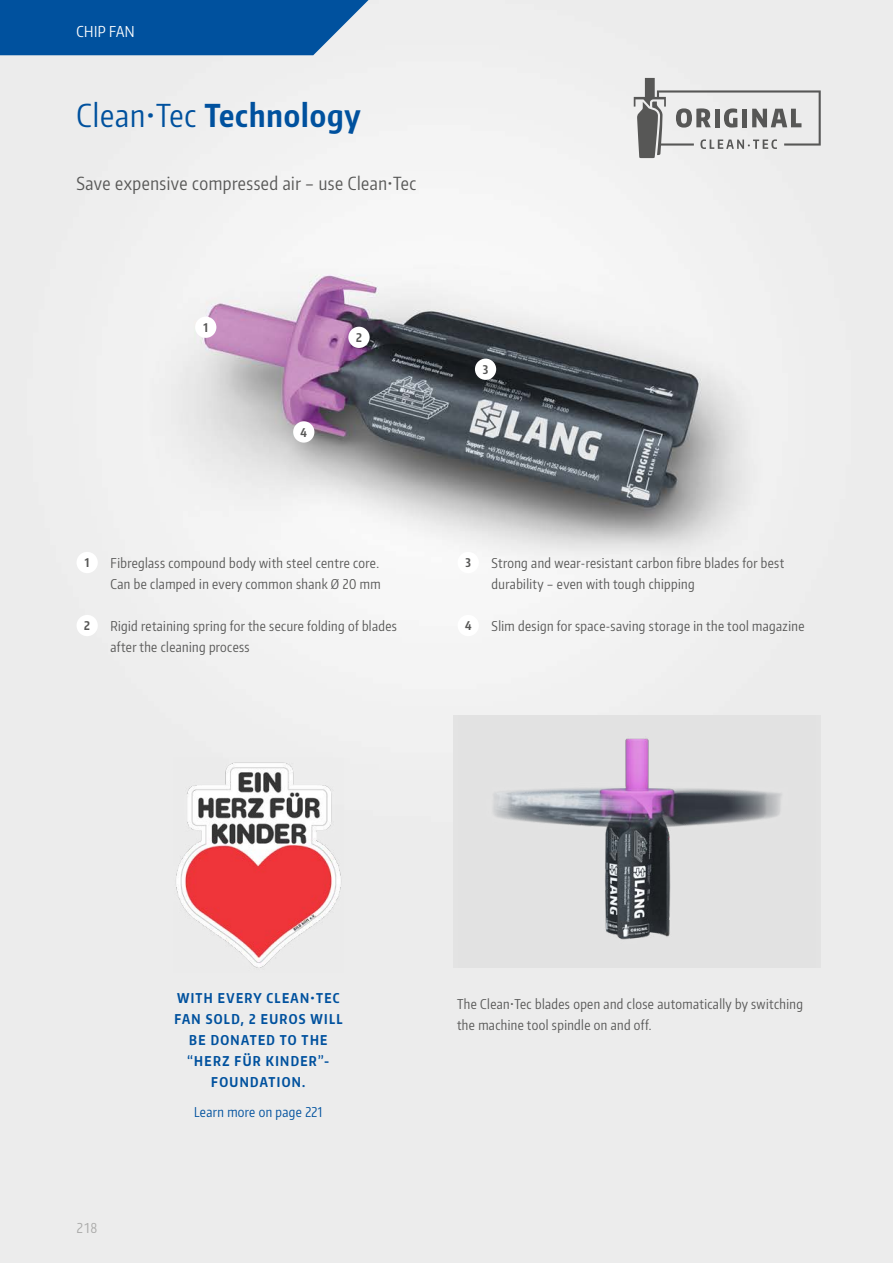
<style>
.page{position:relative;width:893px;height:1263px;background:#fff}
.page>*{position:absolute;margin:0;border:0;box-sizing:border-box;transform-origin:0 0}
.t1{font:700 31.5px "Encode Sans Compressed";letter-spacing:.03em;color:#00519e}
.t2{font:18px "Encode Sans Compressed";letter-spacing:.03em;color:#575756}
.t3{font:15px "Encode Sans Compressed";letter-spacing:.03em;color:#fff}
.t4{font:13.5px/21px "Encode Sans Compressed";letter-spacing:.03em;color:#575756}
.t5{font:700 13.5px/21px "Encode Sans Compressed";letter-spacing:.1em;color:#00519e;text-align:center}
.t6{font:13.5px "Encode Sans Compressed";letter-spacing:.03em;color:#00519e}
.t7{font:13.5px "Encode Sans Compressed";color:#a8a8a7}
.t8{font:700 12px "Encode Sans Compressed";color:#575756}
.s1{font-weight:400}
</style>
<div class="page">
<img style="left:0;top:0;width:893px;height:1263px">
<div style="left:453px;top:715px;width:368px;height:252px;background:#e3e3e3"></div>
<img style="left:493px;top:738px;width:289px;height:202px">
<img style="left:173px;top:757px;width:170px;height:215px">
<svg style="left:634px;top:78px;width:187px;height:80px;background:#cacac9"></svg>
<div style="left:348px;top:327px;width:22px;height:21px;background:#fff;border-radius:50%"></div>
<div style="left:475px;top:359px;width:21px;height:21px;background:#fff;border-radius:50%"></div>
<div style="left:293px;top:421px;width:21px;height:22px;background:#fff;border-radius:50%"></div>
<div style="left:195px;top:317px;width:21px;height:21px;background:#fff;border-radius:50%"></div>
<svg style="left:0;top:0;width:381px;height:55px;background:#1861a6"></svg>
<div style="left:77px;top:552px;width:21px;height:21px;background:#fff;border-radius:50%"></div>
<div style="left:77px;top:615px;width:21px;height:21px;background:#fff;border-radius:50%"></div>
<div style="left:458px;top:552px;width:21px;height:21px;background:#fff;border-radius:50%"></div>
<div style="left:458px;top:615px;width:21px;height:21px;background:#fff;border-radius:50%"></div>
<p class="t3" style="left:77px;top:21px;width:60px">CHIP FAN</p>
<h1 class="t1" style="left:77px;top:95px;width:286px"><span class="s1">Clean•Tec</span> Technology</h1>
<h2 class="t2" style="left:77px;top:172px;width:341px">Save expensive compressed air – use Clean•Tec</h2>
<p class="t8" style="left:203px;top:320px;width:6px">1</p>
<p class="t8" style="left:301px;top:424px;width:8px">4</p>
<p class="t8" style="left:356px;top:330px;width:7px">2</p>
<p class="t8" style="left:85px;top:555px;width:6px">1</p>
<p class="t4" style="left:111px;top:552px;width:271px">Fibreglass compound body with steel centre core.<br>Can be clamped in every common shank Ø 20 mm</p>
<p class="t8" style="left:84px;top:618px;width:7px">2</p>
<p class="t4" style="left:111px;top:615px;width:288px">Rigid retaining spring for the secure folding of blades after the cleaning process</p>
<p class="t8" style="left:483px;top:362px;width:7px">3</p>
<p class="t8" style="left:465px;top:555px;width:7px">3</p>
<p class="t4" style="left:492px;top:552px;width:294px">Strong and wear-resistant carbon fibre blades for best durability – even with tough chipping</p>
<p class="t8" style="left:465px;top:618px;width:8px">4</p>
<p class="t4" style="left:492px;top:615px;width:314px">Slim design for space-saving storage in the tool magazine</p>
<p class="t7" style="left:77px;top:1219px;width:22px">218</p>
<p class="t5" style="left:174px;top:987px;width:170px">WITH EVERY CLEAN•TEC<br>FAN SOLD, 2 EUROS WILL<br>BE DONATED TO THE “HERZ FÜR KINDER”-<br>FOUNDATION.</p>
<p class="t6" style="left:194px;top:1103px;width:130px">Learn more on page 221</p>
<p class="t4" style="left:457px;top:993px;width:347px">The Clean•Tec blades open and close automatically by switching the machine tool spindle on and off.</p>
</div>
